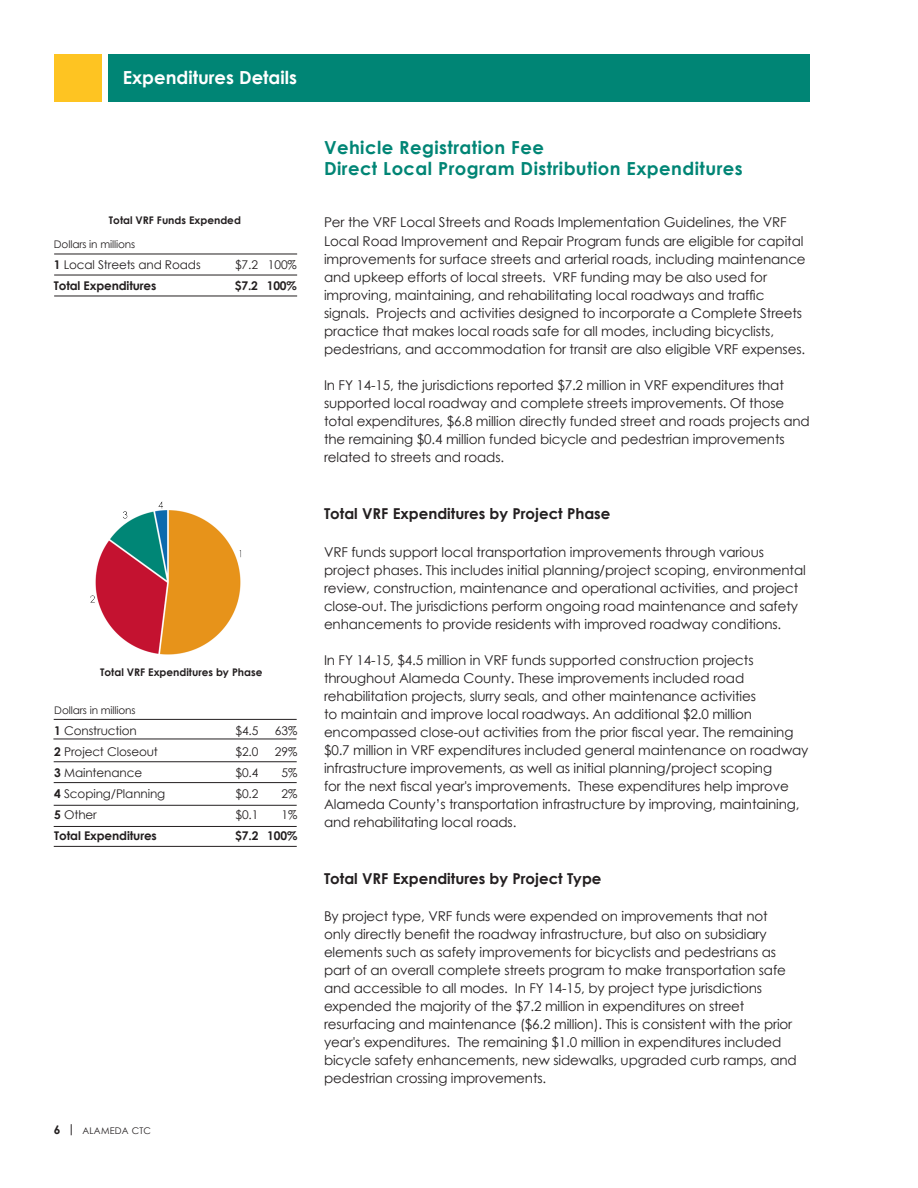
<style>
.page{position:relative;width:918px;height:1188px;background:#fff}
.page>*{position:absolute;margin:0;border:0;box-sizing:border-box;transform-origin:0 0}
.Orange_Head{font:700 18px "Century Gothic";letter-spacing:.025em;color:#008575}
.t1{font:700 18px "Century Gothic";color:#fff}
.Subheads_2{font:700 15px "Century Gothic";color:#231f20}
.TEXT{font:13.5px/18px "Century Gothic";letter-spacing:-.01em;color:#231f20}
.t2{font:12px "Century Gothic";letter-spacing:-.01em;color:#231f20}
.t3{font:700 12px "Century Gothic";letter-spacing:-.01em;color:#231f20}
.Subheads_2-2{font:700 10.5px "Century Gothic";color:#231f20}
.t4{font:10.5px "Century Gothic";letter-spacing:-.01em;color:#231f20}
.t5{font:9.15px "Century Gothic";letter-spacing:.025em;color:#231f20}
.s1{font-weight:700}
.s2{font-weight:700;font-size:12px}
</style>
<div class="page">
<div style="left:108px;top:54px;width:702px;height:47px;background:#008575"></div>
<div style="left:54px;top:54px;width:47px;height:47px;background:#fec422"></div>
<hr style="left:54px;top:254px;width:243px;height:1px;background:#231f20">
<hr style="left:54px;top:275px;width:243px;height:1px;background:#231f20">
<hr style="left:54px;top:296px;width:243px;height:1px;background:#231f20">
<img style="left:91px;top:502px;width:150px;height:153px">
<hr style="left:54px;top:719px;width:243px;height:1px;background:#231f20">
<hr style="left:53px;top:739px;width:243px;height:1px;background:#231f20">
<hr style="left:54px;top:761px;width:243px;height:1px;background:#231f20">
<hr style="left:54px;top:782px;width:243px;height:1px;background:#231f20">
<hr style="left:54px;top:805px;width:243px;height:1px;background:#231f20">
<hr style="left:54px;top:826px;width:243px;height:1px;background:#231f20">
<hr style="left:54px;top:846px;width:243px;height:1px;background:#231f20">
<p class="t1" style="left:123px;top:64px;width:176px">Expenditures Details</p>
<p class="Subheads_2-2" style="left:109px;top:212px;width:134px">Total VRF Funds Expended</p>
<p class="t4" style="left:54px;top:237px;width:83px">Dollars in millions</p>
<p class="t2" style="left:54px;top:257px;width:148px"><span class="s1">1</span> Local Streets and Roads</p>
<p class="t2" style="left:235px;top:257px;width:63px">$7.2 100%</p>
<p class="t3" style="left:54px;top:277px;width:104px">Total Expenditures</p>
<p class="t3" style="left:235px;top:277px;width:64px">$7.2 100%</p>
<p class="Subheads_2-2" style="left:100px;top:664px;width:164px">Total VRF Expenditures by Phase</p>
<p class="t4" style="left:54px;top:703px;width:83px">Dollars in millions</p>
<p class="t2" style="left:54px;top:722px;width:84px"><span class="s1">1</span> Construction</p>
<p class="t2" style="left:236px;top:722px;width:24px">$4.5</p>
<p class="t2" style="left:275px;top:722px;width:24px">63%</p>
<p class="t2" style="left:54px;top:743px;width:105px"><span class="s1">2</span> Project Closeout</p>
<p class="t2" style="left:236px;top:743px;width:24px">$2.0</p>
<p class="t2" style="left:275px;top:743px;width:24px">29%</p>
<p class="t2" style="left:54px;top:764px;width:89px"><span class="s1">3</span> Maintenance</p>
<p class="t2" style="left:236px;top:764px;width:24px">$0.4</p>
<p class="t2" style="left:281px;top:764px;width:17px">5%</p>
<p class="t2" style="left:54px;top:785px;width:112px"><span class="s1">4</span> Scoping/Planning</p>
<p class="t2" style="left:236px;top:785px;width:24px">$0.2</p>
<p class="t2" style="left:281px;top:785px;width:17px">2%</p>
<p class="t2" style="left:54px;top:806px;width:44px"><span class="s1">5</span> Other</p>
<p class="t2" style="left:236px;top:806px;width:24px">$0.1</p>
<p class="t2" style="left:281px;top:806px;width:17px">1%</p>
<p class="t3" style="left:54px;top:826px;width:104px">Total Expenditures</p>
<p class="t3" style="left:235px;top:826px;width:64px">$7.2 100%</p>
<p class="t5" style="left:54px;top:1124px;width:99px"><span class="s2">6 |</span> ALAMEDA CTC</p>
<p class="Orange_Head" style="left:324px;top:134px;width:221px">Vehicle Registration Fee</p>
<p class="Orange_Head" style="left:324px;top:155px;width:420px">Direct Local Program Distribution Expenditures</p>
<p class="TEXT" style="left:324px;top:212px;width:481px;line-height:19.5px">Per the VRF Local Streets and Roads Implementation Guidelines, the VRF<br>Local Road Improvement and Repair Program funds are eligible for capital</p>
<p class="TEXT" style="left:324px;top:250px;width:483px">improvements for surface streets and arterial roads, including maintenance and upkeep efforts of local streets. VRF funding may be also used for improving, maintaining, and rehabilitating local roadways and traffic signals. Projects and activities designed to incorporate a Complete Streets practice that makes local roads safe for all modes, including bicyclists, pedestrians, and accommodation for transit are also eligible VRF expenses.</p>
<p class="TEXT" style="left:324px;top:376px;width:487px">In FY 14-15, the jurisdictions reported $7.2 million in VRF expenditures that supported local roadway and complete streets improvements. Of those total expenditures, $6.8 million directly funded street and roads projects and the remaining $0.4 million funded bicycle and pedestrian improvements related to streets and roads.</p>
<p class="Subheads_2" style="left:324px;top:502px;width:288px">Total VRF Expenditures by Project Phase</p>
<p class="TEXT" style="left:324px;top:543px;width:483px">VRF funds support local transportation improvements through various project phases. This includes initial planning/project scoping, environmental review, construction, maintenance and operational activities, and project close-out. The jurisdictions perform ongoing road maintenance and safety enhancements to provide residents with improved roadway conditions.</p>
<p class="TEXT" style="left:324px;top:651px;width:486px">In FY 14-15, $4.5 million in VRF funds supported construction projects throughout Alameda County. These improvements included road rehabilitation projects, slurry seals, and other maintenance activities<br>to maintain and improve local roadways. An additional $2.0 million encompassed close-out activities from the prior fiscal year. The remaining $0.7 million in VRF expenditures included general maintenance on roadway infrastructure improvements, as well as initial planning/project scoping<br>for the next fiscal year's improvements. These expenditures help improve Alameda County’s transportation infrastructure by improving, maintaining, and rehabilitating local roads.</p>
<p class="Subheads_2" style="left:324px;top:867px;width:279px">Total VRF Expenditures by Project Type</p>
<p class="TEXT" style="left:324px;top:907px;width:474px">By project type, VRF funds were expended on improvements that not only directly benefit the roadway infrastructure, but also on subsidiary elements such as safety improvements for bicyclists and pedestrians as part of an overall complete streets program to make transportation safe and accessible to all modes. In FY 14-15, by project type jurisdictions expended the majority of the $7.2 million in expenditures on street resurfacing and maintenance ($6.2 million). This is consistent with the prior year's expenditures. The remaining $1.0 million in expenditures included bicycle safety enhancements, new sidewalks, upgraded curb ramps, and pedestrian crossing improvements.</p>
</div>
